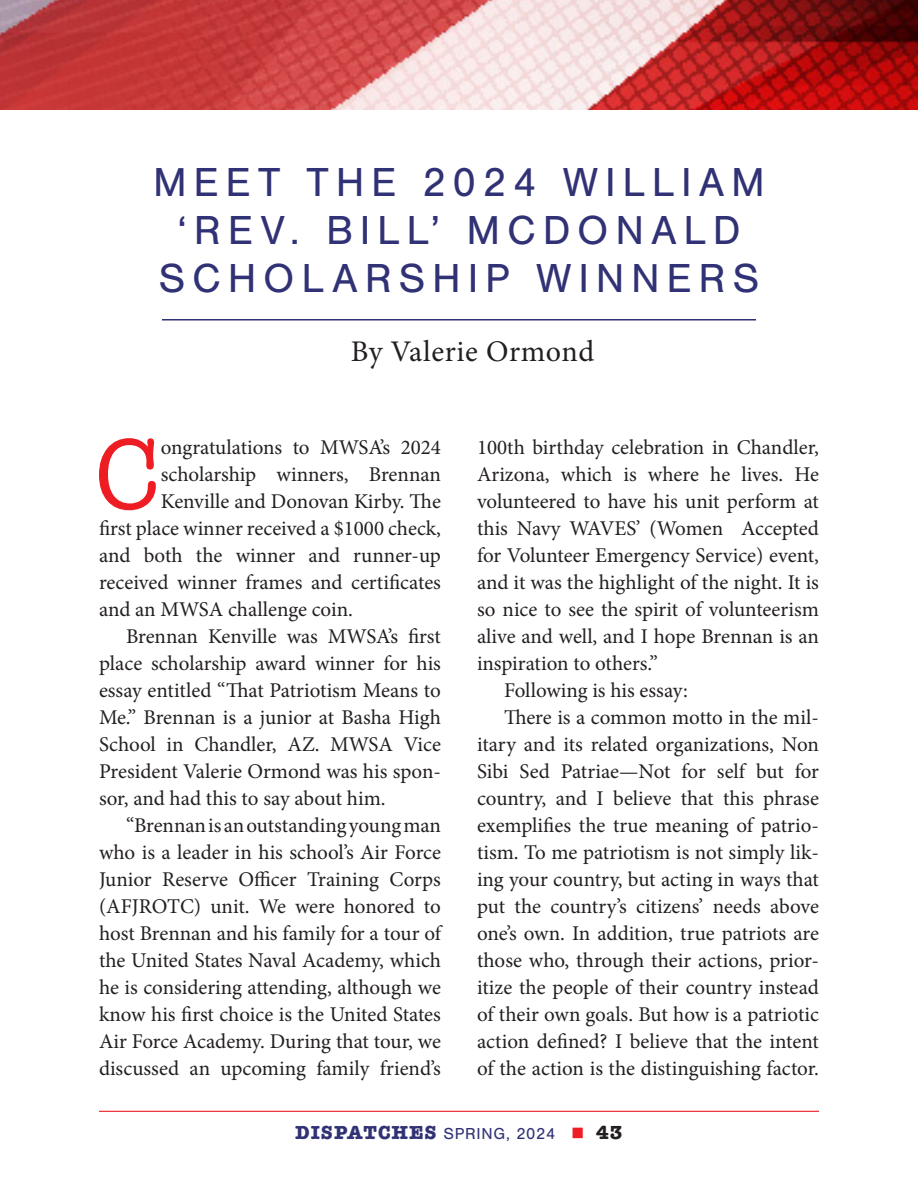
<style>
.page{position:relative;width:918px;height:1188px;background:#fff}
.page>*{position:absolute;margin:0;border:0;box-sizing:border-box;transform-origin:0 0}
.TX{font:101.4px "American Typewriter";color:#ee1d23}
.CT{font:42px/48px "Nimbus San";letter-spacing:.16em;color:#313275;text-align:center}
.author1{font:30px "Minion Pro";letter-spacing:.02em;color:#231f20}
.TX-2{font:21px/27px "Minion Pro";letter-spacing:-.005em;color:#231f20;text-align:justify}
.t1{font:16.5px "Nimbus San";letter-spacing:.04em;color:#313275}
.s1{font-family:"American Typewriter";font-weight:700;font-size:19.5px}
.s2{font-family:"Minion Pro";font-size:36px;color:#ee1d23}
.s3{font-family:"American Typewriter";font-weight:700;font-size:19.5px;color:#231f20}
</style>
<div class="page">
<hr style="left:99px;top:1111px;width:720px;height:1px;background:#ee1d23">
<img style="left:0;top:0;width:918px;height:110px">
<hr style="left:162px;top:319px;width:594px;height:2px;background:#313275">
<p class="CT" style="left:153px;top:159px;width:613px">MEET THE 2024 WILLIAM ‘REV. BILL’ MCDONALD<br>SCHOLARSHIP WINNERS</p>
<p class="author1" style="left:351px;top:331px;width:245px">By Valerie Ormond</p>
<p class="TX" style="left:95px;top:397px;width:66px">C</p>
<p class="TX-2" style="left:161px;top:434px;width:282px">ongratulations to MWSA’s 2024</p>
<p class="TX-2" style="left:161px;top:461px;width:282px">scholarship winners, Brennan</p>
<p class="TX-2" style="left:161px;top:488px;width:282px">Kenville and Donovan Kirby. The</p>
<p class="TX-2" style="left:99px;top:515px;width:344px">first place winner received a $1000 check,</p>
<p class="TX-2" style="left:99px;top:542px;width:343px">and both the winner and runner-up</p>
<p class="TX-2" style="left:99px;top:569px;width:344px">received winner frames and certificates</p>
<p class="TX-2" style="left:99px;top:596px;width:256px">and an MWSA challenge coin.</p>
<p class="TX-2" style="left:99px;top:623px;width:344px;text-indent:27px">Brennan Kenville was MWSA’s first place scholarship award winner for his essay entitled “That Patriotism Means to Me.” Brennan is a junior at Basha High School in Chandler, AZ. MWSA Vice President Valerie Ormond was his spon&shy;sor, and had this to say about him.</p>
<p class="TX-2" style="left:99px;top:812px;width:344px;text-indent:27px">“Brennan is an outstanding young man who is a leader in his school’s Air Force Junior Reserve Officer Training Corps (AFJROTC) unit. We were honored to host Brennan and his family for a tour of the United States Naval Academy, which he is considering attending, although we know his first choice is the United States Air Force Academy. During that tour, we discussed an upcoming family friend’s</p>
<p class="TX-2" style="left:477px;top:434px;width:344px">100th birthday celebration in Chandler, Arizona, which is where he lives. He volunteered to have his unit perform at this Navy WAVES’ (Women Accepted for Volunteer Emergency Service) event, and it was the highlight of the night. It is so nice to see the spirit of volunteerism alive and well, and I hope Brennan is an inspiration to others.”</p>
<p class="TX-2" style="left:504px;top:677px;width:185px">Following is his essay:</p>
<p class="TX-2" style="left:477px;top:704px;width:344px;text-indent:27px">There is a common motto in the mil&shy;itary and its related organizations, Non Sibi Sed Patriae—Not for self but for country, and I believe that this phrase exemplifies the true meaning of patrio&shy;tism. To me patriotism is not simply lik&shy;ing your country, but acting in ways that put the country’s citizens’ needs above one’s own. In addition, true patriots are those who, through their actions, prior&shy;itize the people of their country instead of their own goals. But how is a patriotic action defined? I believe that the intent of the action is the distinguishing factor.</p>
<p class="t1" style="left:295px;top:1124px;width:329px"><span class="s1">DISPATCHES</span> SPRING, 2024 <span class="s2">■</span> <span class="s3">43</span></p>
</div>
